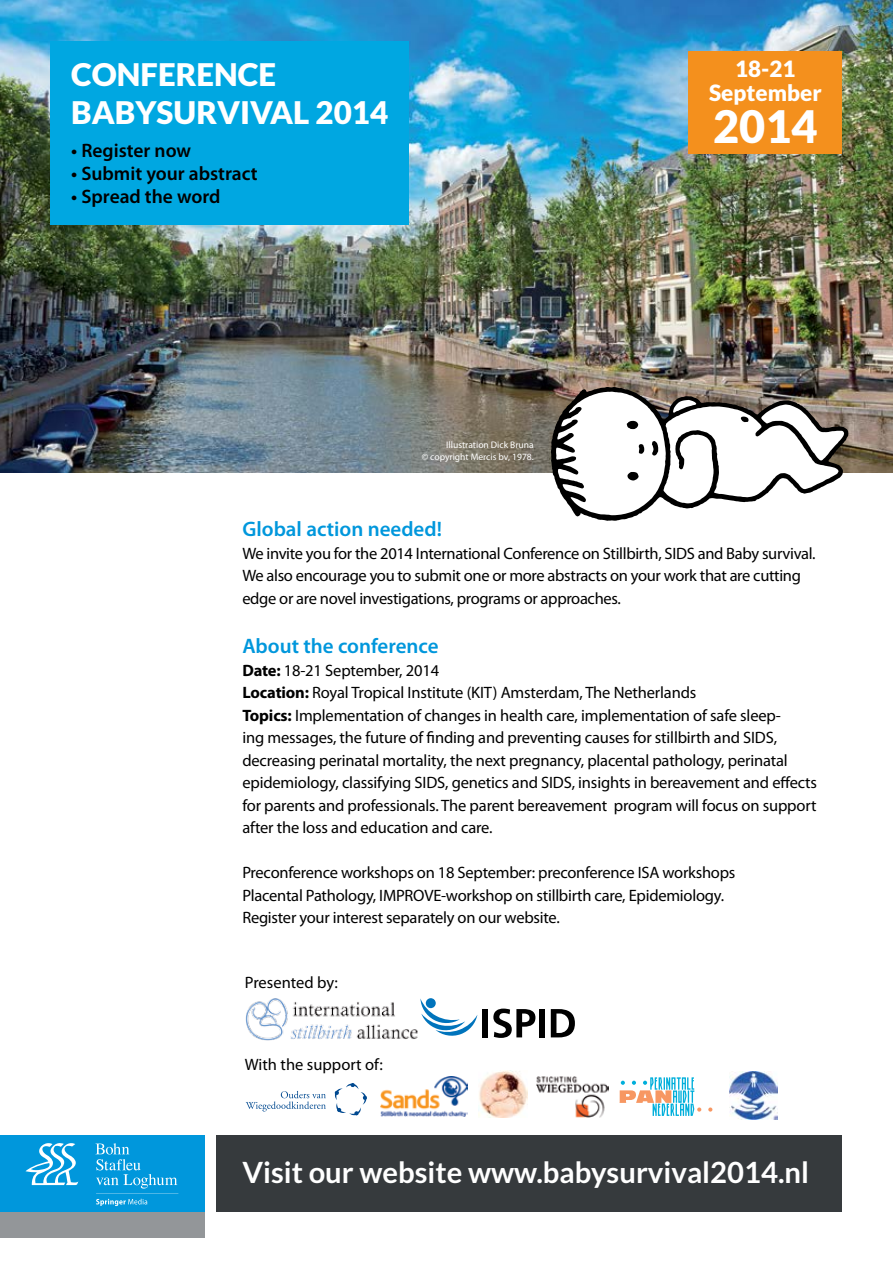
<style>
.page{position:relative;width:893px;height:1263px;background:#fff}
.page>*{position:absolute;margin:0;border:0;box-sizing:border-box;transform-origin:0 0}
.t1{font:900 45px "Lato";color:#fff}
.t2{font:900 31.35px/37.7px "Lato";color:#fff}
.t3{font:700 30px "Lato";color:#fff}
.t4{font:700 29.25px "Lato";color:#fff}
.t5{font:900 22.5px/24px "Lato";color:#fff;text-align:center}
.t6{font:600 21px "Myriad Pro";color:#0097dc}
.t7{font:600 19.5px "Myriad Pro";color:#000}
.t8{font:16.5px/22.5px "Myriad Pro";letter-spacing:-.015em;color:#000}
.t9{font:9.6px/11.4px "Myriad Pro";color:#fff;text-align:right}
.s1{font-weight:700}
</style>
<div class="page">
<img style="left:0;top:0;width:893px;height:472px">
<div style="left:689px;top:51px;width:153px;height:102px;background:#f4901d"></div>
<div style="left:0;top:1135px;width:204px;height:77px;background:#0097dc"></div>
<svg style="left:26px;top:1143px;width:52px;height:42px"></svg>
<svg style="left:95px;top:1143px;width:83px;height:63px"></svg>
<div style="left:0;top:1212px;width:204px;height:25px;background:#939699"></div>
<div style="left:217px;top:1135px;width:625px;height:77px;background:#363a3d"></div>
<div style="left:50px;top:41px;width:359px;height:183px;background:#00a7e1"></div>
<svg style="left:551px;top:387px;width:297px;height:134px"></svg>
<div style="left:483px;top:1009px;width:5px;height:28px;background:#000"></div>
<svg style="left:493px;top:1008px;width:42px;height:30px"></svg>
<div style="left:539px;top:1009px;width:6px;height:28px;background:#000"></div>
<svg style="left:551px;top:1009px;width:24px;height:28px"></svg>
<svg style="left:420px;top:998px;width:57px;height:38px"></svg>
<svg style="left:246px;top:1091px;width:80px;height:20px"></svg>
<svg style="left:334px;top:1083px;width:33px;height:32px"></svg>
<img style="left:381px;top:1077px;width:86px;height:40px">
<img style="left:479px;top:1070px;width:49px;height:47px">
<img style="left:536px;top:1076px;width:73px;height:42px">
<svg style="left:708px;top:1107px;width:4px;height:4px"></svg>
<svg style="left:620px;top:1077px;width:81px;height:39px"></svg>
<img style="left:246px;top:998px;width:172px;height:43px">
<img style="left:729px;top:1071px;width:48px;height:48px">
<h2 class="t2" style="left:71px;top:55px;width:318px">CONFERENCE<br>BABYSURVIVAL 2014</h2>
<p class="t7" style="left:71px;top:138px;width:121px">• Register now</p>
<p class="t7" style="left:71px;top:161px;width:188px">• Submit your abstract</p>
<p class="t7" style="left:71px;top:184px;width:151px">• Spread the word</p>
<p class="t9" style="left:422px;top:439px;width:114px">Illustration Dick Bruna<br>© copyright Mercis bv, 1978.</p>
<h3 class="t5" style="left:709px;top:57px;width:114px">18-21<br>September</h3>
<h1 class="t1" style="left:713px;top:101px;width:106px">2014</h1>
<p class="t6" style="left:242px;top:516px;width:201px">Global action needed!</p>
<p class="t8" style="left:242px;top:542px;width:575px">We invite you for the 2014 International Conference on Stillbirth, SIDS and Baby survival.<br>We also encourage you to submit one or more abstracts on your work that are cutting edge or are novel investigations, programs or approaches.</p>
<p class="t6" style="left:242px;top:633px;width:198px">About the conference</p>
<p class="t8" style="left:242px;top:659px;width:576px"><span class="s1">Date:</span> 18-21 September, 2014<br><span class="s1">Location:</span> Royal Tropical Institute (KIT) Amsterdam, The Netherlands<br><span class="s1">Topics:</span> Implementation of changes in health care, implementation of safe sleep-<br>ing messages, the future of finding and preventing causes for stillbirth and SIDS, decreasing perinatal mortality, the next pregnancy, placental pathology, perinatal epidemiology, classifying SIDS, genetics and SIDS, insights in bereavement and effects for parents and professionals. The parent bereavement program will focus on support after the loss and education and care.</p>
<p class="t8" style="left:242px;top:861px;width:495px">Preconference workshops on 18 September: preconference ISA workshops<br>Placental Pathology, IMPROVE-workshop on stillbirth care, Epidemiology.<br>Register your interest separately on our website.</p>
<p class="t8" style="left:245px;top:971px;width:95px">Presented by:</p>
<p class="t8" style="left:245px;top:1053px;width:140px">With the support of:</p>
<h3 class="t4" style="left:242px;top:1156px;width:568px">Visit our website www.babysurvival2014.nl</h3>
<h3 class="t3" style="left:242px;top:1156px;width:178px">Call t action</h3>
</div>
